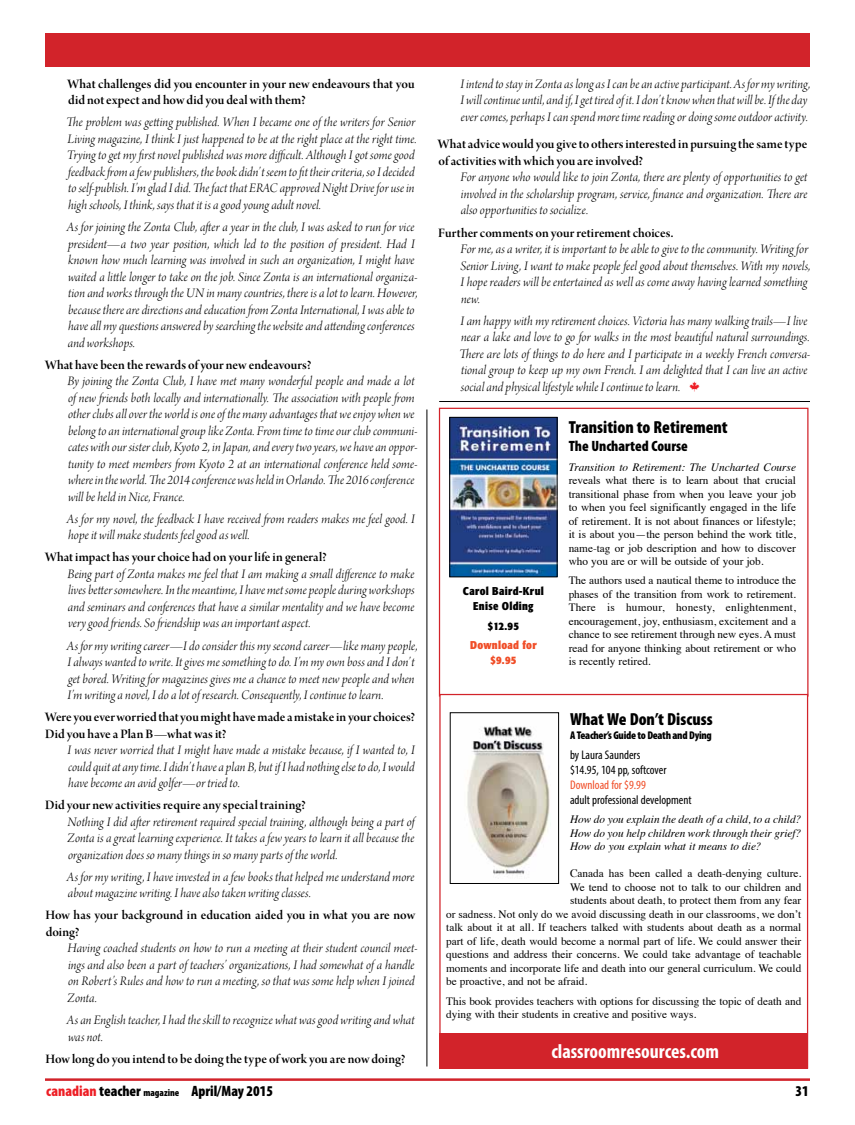
<style>
.page{position:relative;width:855px;height:1125px;background:#fff}
.page>*{position:absolute;margin:0;border:0;box-sizing:border-box;transform-origin:0 0}
.t1{font:700 condensed 20px "Myriad Pro";color:#fff}
.t2{font:900 condensed 17.5px "Myriad Pro";color:#000}
.t3{font:900 condensed 15px "Myriad Pro";color:#000}
.t4{font:13.75px/16.5px "Arno Pro Light Italic Display";letter-spacing:.005em;color:#000}
.t5{font:13.75px/16.5px "Arno Pro Smbd Display";color:#000}
.t6{font:condensed 12.5px/15px "Myriad Pro";color:#000}
.t7{font:condensed 12.5px "Myriad Pro";color:#f04d27}
.t8{font:11.25px/13.5px "Times";color:#000;text-align:justify}
.t9{font:italic 11.25px/13.5px "Times";color:#000;text-align:justify}
.t10{font:700 condensed 11.25px/15px "Formata";letter-spacing:.025em;color:#000;text-align:center}
.t11{font:900 condensed 11.25px "Myriad Pro";letter-spacing:-.025em;color:#000}
.t12{font:700 condensed 11.25px/15px "Formata";color:#f04d27;text-align:center}
.s1{color:#ed1e25}
.s2{font-size:10px}
</style>
<div class="page">
<div style="left:45px;top:33px;width:765px;height:34px;background:#d2232a"></div>
<hr style="left:45px;top:1078px;width:765px;height:3px;background:#d2232a">
<img style="left:451px;top:419px;width:104px;height:156px">
<div style="left:449px;top:417px;width:108px;height:160px;border:1px solid #000"></div>
<hr style="left:427px;top:409px;width:1px;height:657px;background:#000">
<hr style="left:439px;top:401px;width:371px;height:1px;background:#000">
<img style="left:467px;top:726px;width:83px;height:151px">
<div style="left:450px;top:713px;width:109px;height:171px;border:1px solid #000"></div>
<div style="left:440px;top:1033px;width:368px;height:36px;background:#d2232a"></div>
<p class="t5" style="left:68px;top:76px;width:349px">What challenges did you encounter in your new endeavours that you did not expect and how did you deal with them?</p>
<p class="t4" style="left:66px;top:115px;width:352px">The problem was getting published. When I became one of the writers for Senior Living magazine, I think I just happened to be at the right place at the right time.<br>Trying to get my first novel published was more difficult. Although I got some good feedback from a few publishers, the book didn’t seem to fit their criteria, so I decided to self-publish. I’m glad I did. The fact that ERAC approved Night Drive for use in high schools, I think, says that it is a good young adult novel.</p>
<p class="t4" style="left:67px;top:220px;width:352px">As for joining the Zonta Club, after a year in the club, I was asked to run for vice president—a two year position, which led to the position of president. Had I known how much learning was involved in such an organization, I might have waited a little longer to take on the job. Since Zonta is an international organiza&shy;tion and works through the UN in many countries, there is a lot to learn. However, because there are directions and education from Zonta International, I was able to have all my questions answered by searching the website and attending conferences and workshops.</p>
<p class="t5" style="left:45px;top:357px;width:268px">What have been the rewards of your new endeavours?</p>
<p class="t4" style="left:68px;top:374px;width:351px">By joining the Zonta Club, I have met many wonderful people and made a lot of new friends both locally and internationally. The association with people from other clubs all over the world is one of the many advantages that we enjoy when we belong to an international group like Zonta. From time to time our club communi&shy;cates with our sister club, Kyoto 2, in Japan, and every two years, we have an oppor&shy;tunity to meet members from Kyoto 2 at an international conference held some&shy;where in the world. The 2014 conference was held in Orlando. The 2016 conference will be held in Nice, France.</p>
<p class="t4" style="left:67px;top:511px;width:350px">As for my novel, the feedback I have received from readers makes me feel good. I hope it will make students feel good as well.</p>
<p class="t5" style="left:45px;top:550px;width:283px">What impact has your choice had on your life in general?</p>
<p class="t4" style="left:68px;top:566px;width:349px;text-align:justify">Being part of Zonta makes me feel that I am making a small difference to make lives better somewhere. In the meantime, I have met some people during workshops and seminars and conferences that have a similar mentality and we have become very good friends. So friendship was an important aspect.</p>
<p class="t4" style="left:67px;top:638px;width:352px">As for my writing career—I do consider this my second career—like many people, I always wanted to write. It gives me something to do. I’m my own boss and I don’t get bored. Writing for magazines gives me a chance to meet new people and when I’m writing a novel, I do a lot of research. Consequently, I continue to learn.</p>
<p class="t5" style="left:45px;top:710px;width:372px">Were you ever worried that you might have made a mistake in your choices?<br>Did you have a Plan B—what was it?</p>
<p class="t4" style="left:68px;top:743px;width:349px;text-align:justify">I was never worried that I might have made a mistake because, if I wanted to, I could quit at any time. I didn’t have a plan B, but if I had nothing else to do, I would have become an avid golfer—or tried to.</p>
<p class="t5" style="left:45px;top:798px;width:262px">Did your new activities require any special training?</p>
<p class="t4" style="left:68px;top:814px;width:349px;text-align:justify">Nothing I did after retirement required special training, although being a part of Zonta is a great learning experience. It takes a few years to learn it all because the organization does so many things in so many parts of the world.</p>
<p class="t4" style="left:67px;top:869px;width:349px">As for my writing, I have invested in a few books that helped me understand more about magazine writing. I have also taken writing classes.</p>
<p class="t5" style="left:45px;top:908px;width:371px">How has your background in education aided you in what you are now doing?</p>
<p class="t4" style="left:68px;top:941px;width:351px">Having coached students on how to run a meeting at their student council meet&shy;ings and also been a part of teachers’ organizations, I had somewhat of a handle on Robert’s Rules and how to run a meeting, so that was some help when I joined Zonta.</p>
<p class="t4" style="left:67px;top:1013px;width:349px">As an English teacher, I had the skill to recognize what was good writing and what was not.</p>
<p class="t5" style="left:45px;top:1051px;width:361px">How long do you intend to be doing the type of work you are now doing?</p>
<p class="t4" style="left:460px;top:76px;width:352px">I intend to stay in Zonta as long as I can be an active participant. As for my writing,<br>I will continue until, and if, I get tired of it. I don’t know when that will be. If the day ever comes, perhaps I can spend more time reading or doing some outdoor activity.</p>
<p class="t5" style="left:438px;top:137px;width:371px">What advice would you give to others interested in pursuing the same type of activities with which you are involved?</p>
<p class="t4" style="left:460px;top:170px;width:349px;text-align:justify">For anyone who would like to join Zonta, there are plenty of opportunities to get involved in the scholarship program, service, finance and organization. There are also opportunities to socialize.</p>
<p class="t5" style="left:438px;top:225px;width:237px">Further comments on your retirement choices.</p>
<p class="t4" style="left:460px;top:242px;width:352px">For me, as a writer, it is important to be able to give to the community. Writing for Senior Living, I want to make people feel good about themselves. With my novels, I hope readers will be entertained as well as come away having learned something new.</p>
<p class="t4" style="left:459px;top:313px;width:353px">I am happy with my retirement choices. Victoria has many walking trails—I live near a lake and love to go for walks in the most beautiful natural surroundings.<br>There are lots of things to do here and I participate in a weekly French conversa&shy;tional group to keep up my own French. I am delighted that I can live an active social and physical lifestyle while I continue to learn.</p>
<p class="t2" style="left:569px;top:418px;width:161px">Transition to Retirement</p>
<p class="t3" style="left:569px;top:438px;width:121px">The Uncharted Course</p>
<p class="t9" style="left:569px;top:459px;width:229px">Transition to Retirement: The Uncharted Course</p>
<p class="t8" style="left:569px;top:473px;width:229px">reveals what there is to learn about that crucial transitional phase from when you leave your job to when you feel significantly engaged in the life of retirement. It is not about finances or lifestyle; it is about you—the person behind the work title, name-tag or job description and how to discover who you are or will be outside of your job.</p>
<p class="t8" style="left:569px;top:573px;width:229px">The authors used a nautical theme to introduce the phases of the transition from work to retirement.<br>There is humour, honesty, enlightenment, encouragement, joy, enthusiasm, excitement and a chance to see retirement through new eyes. A must read for anyone thinking about retirement or who is recently retired.</p>
<p class="t10" style="left:463px;top:584px;width:82px">Carol Baird-Krul<br>Enise Olding</p>
<p class="t10" style="left:488px;top:618px;width:33px">$12.95</p>
<p class="t12" style="left:470px;top:638px;width:68px">Download for $9.95</p>
<p class="t2" style="left:570px;top:710px;width:144px">What We Don’t Discuss</p>
<p class="t11" style="left:570px;top:729px;width:143px">A Teacher’s Guide to Death and Dying</p>
<p class="t6" style="left:570px;top:748px;width:98px">by Laura Saunders $14.95, 104 pp, softcover</p>
<p class="t7" style="left:570px;top:778px;width:77px">Download for $9.99</p>
<p class="t6" style="left:570px;top:793px;width:123px">adult professional development</p>
<p class="t9" style="left:570px;top:812px;width:233px">How do you explain the death of a child, to a child?<br>How do you help children work through their grief?<br>How do you explain what it means to die?</p>
<p class="t8" style="left:570px;top:866px;width:233px">Canada has been called a death-denying culture.</p>
<p class="t8" style="left:570px;top:879px;width:233px">We tend to choose not to talk to our children and</p>
<p class="t8" style="left:570px;top:893px;width:233px">students about death, to protect them from any fear</p>
<p class="t8" style="left:446px;top:906px;width:357px">or sadness. Not only do we avoid discussing death in our classrooms, we don’t</p>
<p class="t8" style="left:446px;top:920px;width:357px">talk about it at all. If teachers talked with students about death as a normal</p>
<p class="t8" style="left:446px;top:933px;width:357px">part of life, death would become a normal part of life. We could answer their</p>
<p class="t8" style="left:446px;top:947px;width:357px">questions and address their concerns. We could take advantage of teachable</p>
<p class="t8" style="left:446px;top:960px;width:357px">moments and incorporate life and death into our general curriculum. We could</p>
<p class="t8" style="left:446px;top:974px;width:143px">be proactive, and not be afraid.</p>
<p class="t8" style="left:446px;top:993px;width:357px">This book provides teachers with options for discussing the topic of death and dying with their students in creative and positive ways.</p>
<h1 class="t1" style="left:551px;top:1039px;width:169px">classroomresources.com</h1>
<p class="t3" style="left:46px;top:1083px;width:228px"><span class="s1">canadian</span> teacher <span class="s2">magazine</span> April/May 2015</p>
<p class="t3" style="left:795px;top:1083px;width:15px">31</p>
</div>
